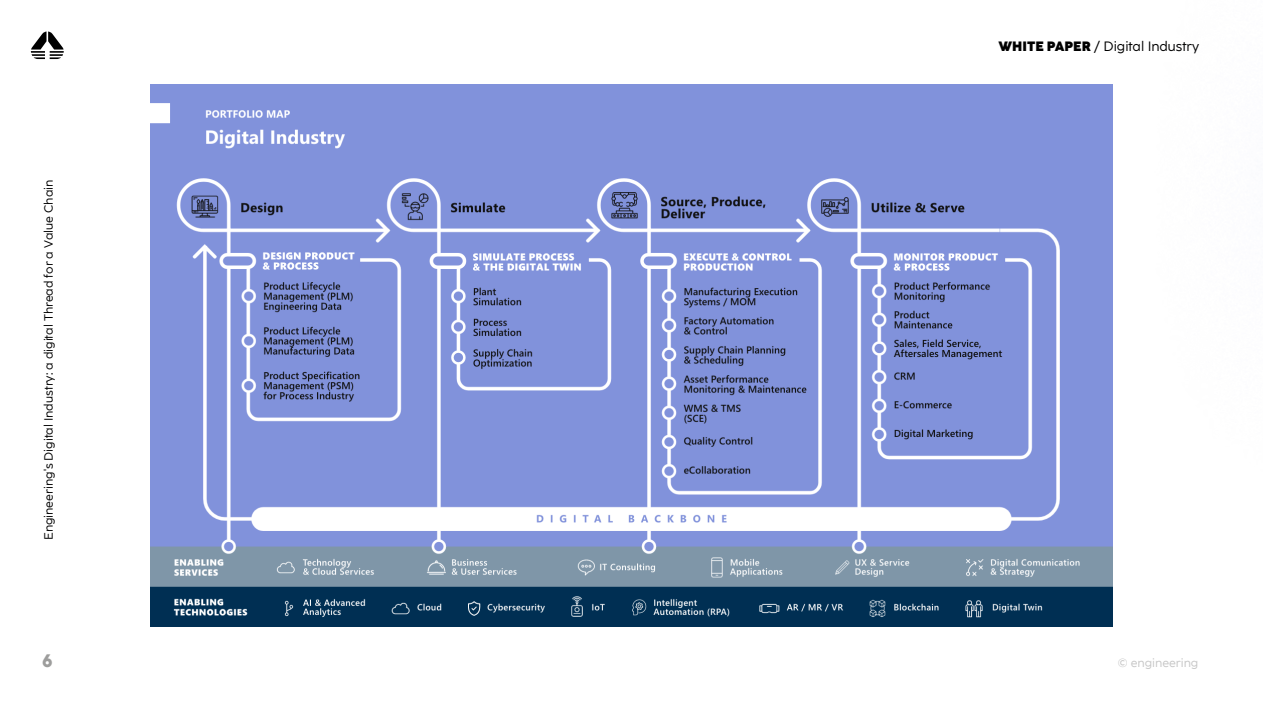
<style>
.page{position:relative;width:1263px;height:711px;background:#fff}
.page>*{position:absolute;margin:0;border:0;box-sizing:border-box;transform-origin:0 0}
.t1{font:800 18px "Coco Eng";color:#9d9d9c}
.t2{font:13.5px "Coco Eng";color:#000}
.t3{font:12px "Coco Eng";color:#000}
.t4{font:12px "Coco Eng";color:#c6c6c6}
.s1{font-weight:800}
</style>
<div class="page">
<svg style="left:31px;top:31px;width:33px;height:28px"></svg>
<img style="left:151px;top:85px;width:961px;height:541px">
<p class="t3" style="left:41px;top:540px;width:361px;rotate:-90deg">Engineering's Digital Industry: a digital Thread for a Value Chain</p>
<h1 class="t1" style="left:42px;top:647px;width:12px">6</h1>
<p class="t2" style="left:998px;top:38px;width:202px"><span class="s1">WHITE PAPER</span> / Digital Industry</p>
<p class="t4" style="left:1118px;top:654px;width:82px">© engineering</p>
</div>
